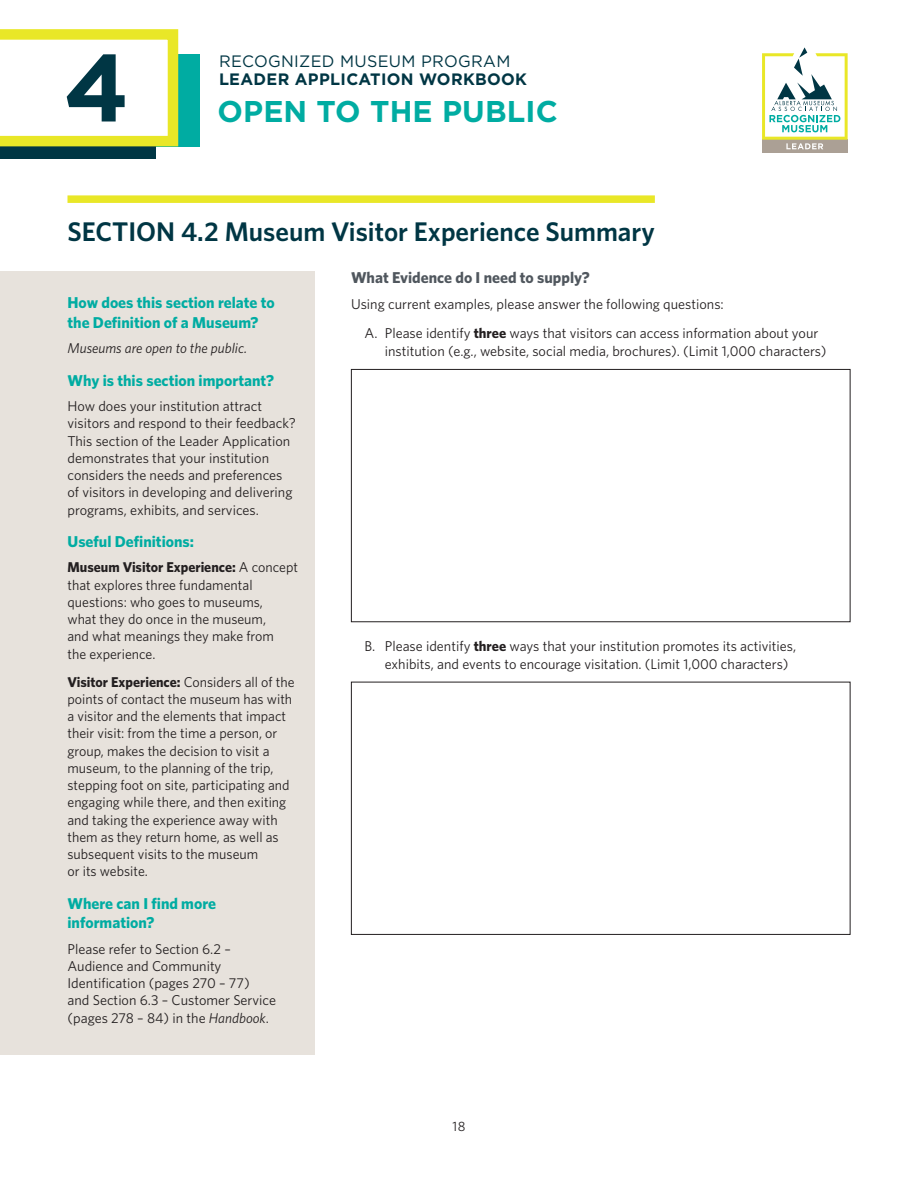
<style>
.page{position:relative;width:918px;height:1188px;background:#fff}
.page>*{position:absolute;margin:0;border:0;box-sizing:border-box;transform-origin:0 0}
.t1{font:700 95.25px "Gotham";color:#003644}
.t2{font:700 30px "Gotham";letter-spacing:.005em;color:#00aca2}
.t3{font:600 27px "Whitney";color:#003644}
.t4{font:700 16.5px "Gotham";letter-spacing:.02em;color:#003644}
.t5{font:16.5px "Gotham";letter-spacing:.02em;color:#003644}
.t6{font:700 15.75px/19.5px "Whitney";color:#00aca2}
.t7{font:700 15.75px "Whitney";color:#50575e}
.t8{font:14.25px/17.2px "Whitney";color:#231f20}
.t9{font:italic 14.25px "Whitney";color:#231f20}
.t10{font:13.5px "Whitney";color:#231f20}
.s1{font-weight:700}
.s2{font-style:italic}
</style>
<div class="page">
<div style="left:50px;top:54px;width:150px;height:92px;background:#00aca2"></div>
<div style="left:0;top:51px;width:156px;height:108px;background:#003644"></div>
<svg style="left:0;top:29px;width:183px;height:118px;background:#f3f7cc"></svg>
<div style="left:762px;top:140px;width:86px;height:13px;background:#aba095"></div>
<svg style="left:762px;top:47px;width:86px;height:102px"></svg>
<div style="left:351px;top:369px;width:499px;height:253px;border:1px solid #231f20"></div>
<div style="left:351px;top:682px;width:499px;height:253px;border:1px solid #231f20"></div>
<div style="left:0;top:271px;width:315px;height:783px;background:#e7e2dc"></div>
<div style="left:68px;top:195px;width:587px;height:8px;background:#e9e727"></div>
<h1 class="t1" style="left:64px;top:33px;width:67px">4</h1>
<p class="t5" style="left:219px;top:52px;width:293px">RECOGNIZED MUSEUM PROGRAM</p>
<p class="t4" style="left:219px;top:70px;width:310px">LEADER APPLICATION WORKBOOK</p>
<h2 class="t2" style="left:218px;top:94px;width:342px">OPEN TO THE PUBLIC</h2>
<h3 class="t3" style="left:68px;top:215px;width:589px">SECTION 4.2 Museum Visitor Experience Summary</h3>
<p class="t6" style="left:68px;top:293px;width:209px">How does this section relate to the Definition of a Museum?</p>
<p class="t9" style="left:68px;top:340px;width:181px">Museums are open to the public.</p>
<p class="t6" style="left:68px;top:370px;width:208px">Why is this section important?</p>
<p class="t8" style="left:68px;top:397px;width:230px">How does your institution attract visitors and respond to their feedback?<br>This section of the Leader Application demonstrates that your institution considers the needs and preferences of visitors in developing and delivering programs, exhibits, and services.</p>
<p class="t6" style="left:68px;top:531px;width:128px">Useful Definitions:</p>
<p class="t8" style="left:68px;top:558px;width:232px"><span class="s1">Museum Visitor Experience:</span> A concept that explores three fundamental questions: who goes to museums,<br>what they do once in the museum,<br>and what meanings they make from<br>the experience.</p>
<p class="t8" style="left:68px;top:673px;width:229px"><span class="s1">Visitor Experience:</span> Considers all of the points of contact the museum has with a visitor and the elements that impact their visit: from the time a person, or group, makes the decision to visit a museum, to the planning of the trip, stepping foot on site, participating and engaging while there, and then exiting and taking the experience away with them as they return home, as well as subsequent visits to the museum<br>or its website.</p>
<p class="t6" style="left:68px;top:893px;width:150px">Where can I find more information?</p>
<p class="t8" style="left:68px;top:940px;width:210px">Please refer to Section 6.2 –<br>Audience and Community<br>Identification (pages 270 – 77)<br>and Section 6.3 – Customer Service (pages 278 – 84) in the <span class="s2">Handbook</span>.</p>
<p class="t7" style="left:351px;top:268px;width:240px">What Evidence do I need to supply?</p>
<p class="t8" style="left:364px;top:290px;width:455px;line-height:28.8px;text-indent:-13px">Using current examples, please answer the following questions:<br>A. Please identify <span class="s1">three</span> ways that visitors can access information about your</p>
<p class="t8" style="left:385px;top:342px;width:443px">institution (e.g., website, social media, brochures). (Limit 1,000 characters)</p>
<p class="t8" style="left:385px;top:637px;width:413px;line-height:18px;text-indent:-20px">B. Please identify <span class="s1">three</span> ways that your institution promotes its activities, exhibits, and events to encourage visitation. (Limit 1,000 characters)</p>
<p class="t10" style="left:453px;top:1119px;width:14px">18</p>
</div>
